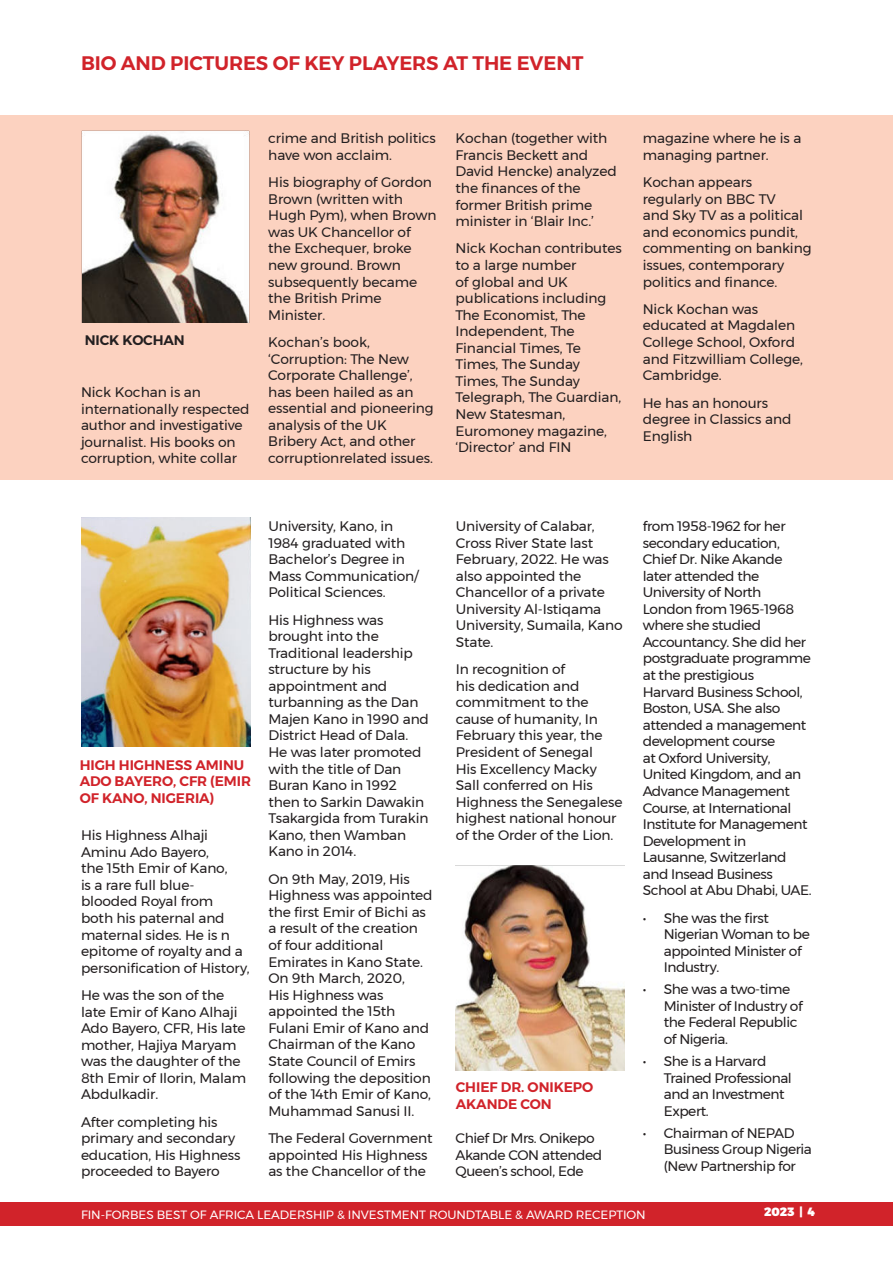
<style>
.page{position:relative;width:893px;height:1263px;background:#fff}
.page>*{position:absolute;margin:0;border:0;box-sizing:border-box;transform-origin:0 0}
.t1{font:600 19.5px "Montserrat";letter-spacing:-.005em;color:#d1232a}
.t2{font:13.8px/16.5px "Montserrat";letter-spacing:-.01em;color:#231f20}
.t3{font:13.8px/16.5px "Montserrat";letter-spacing:-.03em;color:#231f20}
.t4{font:600 13.8px/16.5px "Montserrat";letter-spacing:-.005em;color:#d1232a}
.t5{font:600 13.8px "Montserrat";letter-spacing:-.005em;color:#231f20}
.t6{font:12px "Montserrat";letter-spacing:-.005em;color:#fff}
.t7{font:900 12px "Montserrat";color:#fff}
</style>
<div class="page">
<div style="left:0;top:1202px;width:893px;height:23px;background:#d1232a"></div>
<div style="left:0;top:115px;width:893px;height:365px;background:#fcd2c0"></div>
<img style="left:81px;top:131px;width:169px;height:192px">
<img style="left:81px;top:518px;width:169px;height:228px">
<img style="left:456px;top:865px;width:169px;height:205px">
<h1 class="t1" style="left:81px;top:55px;width:504px">BIO AND PICTURES OF KEY PLAYERS AT THE EVENT</h1>
<p class="t5" style="left:85px;top:334px;width:102px">NICK KOCHAN</p>
<p class="t2" style="left:81px;top:385px;width:170px">Nick Kochan is an internationally respected author and investigative journalist. His books on corruption, white collar</p>
<p class="t2" style="left:268px;top:131px;width:169px">crime and British politics have won acclaim.</p>
<p class="t2" style="left:268px;top:175px;width:170px">His biography of Gordon<br>Brown (written with<br>Hugh Pym), when Brown was UK Chancellor of the Exchequer, broke new ground. Brown subsequently became the British Prime<br>Minister.</p>
<p class="t2" style="left:268px;top:334px;width:167px">Kochan’s book, ‘Corruption: The New<br>Corporate Challenge’, has been hailed as an essential and pioneering analysis of the UK<br>Bribery Act, and other corruptionrelated issues.</p>
<p class="t2" style="left:455px;top:131px;width:163px">Kochan (together with<br>Francis Beckett and<br>David Hencke) analyzed the finances of the former British prime minister in ‘Blair Inc.’</p>
<p class="t2" style="left:455px;top:241px;width:168px">Nick Kochan contributes to a large number<br>of global and UK publications including<br>The Economist, The<br>Independent, The<br>Financial Times, Te<br>Times, The Sunday<br>Times, The Sunday<br>Telegraph, The Guardian,<br>New Statesman,<br>Euromoney magazine, ‘Director’ and FIN</p>
<p class="t2" style="left:643px;top:131px;width:160px">magazine where he is a managing partner.</p>
<p class="t2" style="left:643px;top:175px;width:170px">Kochan appears regularly on BBC TV<br>and Sky TV as a political and economics pundit, commenting on banking issues, contemporary politics and finance.</p>
<p class="t2" style="left:643px;top:301px;width:162px">Nick Kochan was educated at Magdalen<br>College School, Oxford and Fitzwilliam College,<br>Cambridge.</p>
<p class="t2" style="left:643px;top:395px;width:150px">He has an honours degree in Classics and<br>English</p>
<p class="t4" style="left:80px;top:757px;width:173px">HIGH HIGHNESS AMINU<br>ADO BAYERO, CFR (EMIR<br>OF KANO, NIGERIA)</p>
<p class="t2" style="left:81px;top:827px;width:170px">His Highness Alhaji<br>Aminu Ado Bayero,<br>the 15th Emir of Kano,<br>is a rare full blue&shy;blooded Royal from<br>both his paternal and maternal sides. He is n epitome of royalty and a personification of History,</p>
<p class="t2" style="left:81px;top:987px;width:167px">He was the son of the late Emir of Kano Alhaji<br>Ado Bayero, CFR, His late mother, Hajiya Maryam was the daughter of the<br>8th Emir of Ilorin, Malam<br>Abdulkadir.</p>
<p class="t2" style="left:81px;top:1114px;width:161px">After completing his primary and secondary education, His Highness proceeded to Bayero</p>
<p class="t2" style="left:268px;top:518px;width:152px">University, Kano, in<br>1984 graduated with<br>Bachelor’s Degree in<br>Mass Communication/<br>Political Sciences.</p>
<p class="t2" style="left:268px;top:612px;width:162px">His Highness was brought into the<br>Traditional leadership structure by his appointment and turbanning as the Dan<br>Majen Kano in 1990 and<br>District Head of Dala.<br>He was later promoted with the title of Dan<br>Buran Kano in 1992 then to Sarkin Dawakin<br>Tsakargida from Turakin<br>Kano, then Wamban<br>Kano in 2014.</p>
<p class="t2" style="left:268px;top:871px;width:166px">On 9th May, 2019, His<br>Highness was appointed the first Emir of Bichi as a result of the creation of four additional<br>Emirates in Kano State.<br>On 9th March, 2020,<br>His Highness was appointed the 15th<br>Fulani Emir of Kano and<br>Chairman of the Kano<br>State Council of Emirs following the deposition of the 14th Emir of Kano,<br>Muhammad Sanusi II.</p>
<p class="t2" style="left:268px;top:1130px;width:166px">The Federal Government appointed His Highness as the Chancellor of the</p>
<p class="t2" style="left:456px;top:518px;width:168px">University of Calabar,<br>Cross River State last<br>February, 2022. He was also appointed the<br>Chancellor of a private<br>University Al-Istiqama<br>University, Sumaila, Kano<br>State.</p>
<p class="t2" style="left:456px;top:662px;width:168px">In recognition of<br>his dedication and commitment to the cause of humanity, In<br>February this year, the<br>President of Senegal<br>His Excellency Macky<br>Sall conferred on His<br>Highness the Senegalese highest national honour of the Order of the Lion.</p>
<p class="t4" style="left:456px;top:1080px;width:139px">CHIEF DR. ONIKEPO<br>AKANDE CON</p>
<p class="t3" style="left:455px;top:1131px;width:148px">Chief Dr Mrs. Onikepo<br>Akande CON attended<br>Queen’s school, Ede</p>
<p class="t3" style="left:643px;top:518px;width:170px">from 1958-1962 for her secondary education,<br>Chief Dr. Nike Akande later attended the<br>University of North<br>London from 1965-1968 where she studied<br>Accountancy. She did her postgraduate programme at the prestigious<br>Harvard Business School,<br>Boston, USA. She also attended a management development course<br>at Oxford University,<br>United Kingdom, and an<br>Advance Management<br>Course, at International<br>Institute for Management<br>Development in<br>Lausanne, Switzerland and Insead Business<br>School at Abu Dhabi, UAE.</p>
<p class="t3" style="left:664px;top:909px;width:148px;text-indent:-21px">• She was the first<br>Nigerian Woman to be appointed Minister of<br>Industry.</p>
<p class="t3" style="left:664px;top:982px;width:141px;text-indent:-21px">• She was a two-time<br>Minister of Industry of the Federal Republic of Nigeria.</p>
<p class="t3" style="left:664px;top:1053px;width:130px;text-indent:-21px">• She is a Harvard<br>Trained Professional and an Investment<br>Expert.</p>
<p class="t3" style="left:664px;top:1125px;width:150px;text-indent:-21px">• Chairman of NEPAD<br>Business Group Nigeria (New Partnership for</p>
<p class="t6" style="left:81px;top:1207px;width:566px">FIN-FORBES BEST OF AFRICA LEADERSHIP &amp; INVESTMENT ROUNDTABLE &amp; AWARD RECEPTION</p>
<p class="t7" style="left:764px;top:1206px;width:52px">2023 | 4</p>
</div>
